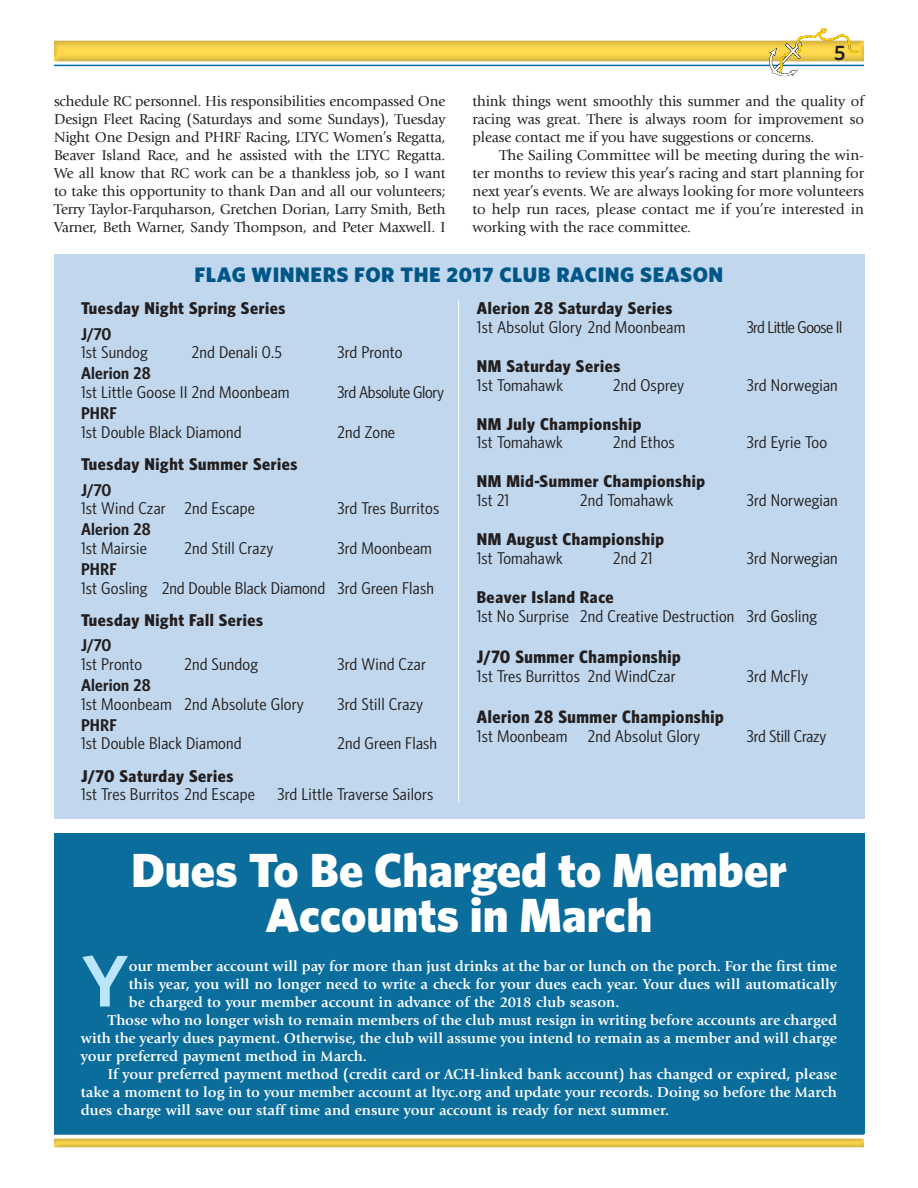
<style>
.page{position:relative;width:918px;height:1188px;background:#fff}
.page>*{position:absolute;margin:0;border:0;box-sizing:border-box;transform-origin:0 0}
.t1{font:600 73.35px "Whitney";color:#bae5fa}
.t2{font:900 48px/45px "Whitney";color:#fff;text-align:center}
.t3{font:900 21px "Whitney";letter-spacing:.025em;color:#005787}
.t4{font:600 21px "Whitney";color:#231f20}
.t5{font:700 18px "Whitney Condensed";letter-spacing:.03em;color:#231f20;scale:1.05 1}
.t6{font:17.1px "Whitney Condensed";letter-spacing:.01em;color:#231f20;scale:1.11 1}
.t7{font:700 17.1px "Whitney Condensed";letter-spacing:.03em;color:#231f20;scale:1.11 1}
.t8{font:600 17.1px "Whitney Condensed";letter-spacing:.01em;color:#231f20;scale:1.11 1}
.t9{font:17.1px "Whitney Condensed";letter-spacing:-.02em;color:#231f20;scale:1.11 1}
.t10{font:17.1px "Whitney Condensed";letter-spacing:-.03em;color:#231f20;scale:1.09 1}
.t11{font:17.1px "Whitney Condensed";letter-spacing:-.01em;color:#231f20;scale:1.09 1}
.t12{font:15px/18px "Giovanni";letter-spacing:-.01em;color:#231f20;text-align:justify}
.t13{font:700 15px "Giovanni";color:#fff}
</style>
<div class="page">
<div style="left:52px;top:39px;width:814px;height:24px;background:#231f20;opacity:.2"></div>
<hr style="left:54px;top:65px;width:810px;height:1px;background:#006fa8">
<svg style="left:769px;top:28px;width:54px;height:48px"></svg>
<hr style="left:54px;top:1133px;width:810px;height:2px;background:#006fa8">
<div style="left:52px;top:1136px;width:814px;height:12px;background:#231f20;opacity:.2"></div>
<div style="left:54px;top:833px;width:810px;height:300px;background:#0b6d9b"></div>
<div style="left:54px;top:254px;width:810px;height:564px;background:#c0d7ed"></div>
<hr style="left:458px;top:300px;width:1px;height:502px;background:#fff">
<h3 class="t4" style="left:834px;top:38px;width:13px">5</h3>
<p class="t12" style="left:54px;top:92px;width:393px">schedule RC personnel. His responsibilities encompassed One Design Fleet Racing (Saturdays and some Sundays), Tuesday Night One Design and PHRF Racing, LTYC Women’s Regatta, Beaver Island Race, and he assisted with the LTYC Regatta.<br>We all know that RC work can be a thankless job, so I want to take this opportunity to thank Dan and all our volunteers; Terry Taylor-Farquharson, Gretchen Dorian, Larry Smith, Beth Varner, Beth Warner, Sandy Thompson, and Peter Maxwell. I</p>
<p class="t12" style="left:473px;top:92px;width:393px">think things went smoothly this summer and the quality of racing was great. There is always room for improvement so please contact me if you have suggestions or concerns.</p>
<p class="t12" style="left:473px;top:146px;width:393px;text-indent:27px">The Sailing Committee will be meeting during the win&shy;ter months to review this year’s racing and start planning for next year’s events. We are always looking for more volunteers to help run races, please contact me if you’re interested in working with the race committee.</p>
<h3 class="t3" style="left:195px;top:261px;width:530px">FLAG WINNERS FOR THE 2017 CLUB RACING SEASON</h3>
<p class="t7" style="left:81px;top:297px;width:186px">Tuesday Night Spring Series</p>
<p class="t8" style="left:81px;top:323px;width:29px">J/70</p>
<p class="t6" style="left:81px;top:342px;width:62px">1st Sundog</p>
<p class="t6" style="left:192px;top:342px;width:82px">2nd Denali 0.5</p>
<p class="t6" style="left:337px;top:342px;width:60px">3rd Pronto</p>
<p class="t8" style="left:81px;top:363px;width:64px">Alerion 28</p>
<p class="t6" style="left:81px;top:382px;width:189px">1st Little Goose II 2nd Moonbeam</p>
<p class="t9" style="left:337px;top:382px;width:97px">3rd Absolute Glory</p>
<p class="t8" style="left:81px;top:402px;width:34px">PHRF</p>
<p class="t6" style="left:81px;top:422px;width:146px">1st Double Black Diamond</p>
<p class="t6" style="left:337px;top:422px;width:53px">2nd Zone</p>
<p class="t7" style="left:81px;top:453px;width:196px">Tuesday Night Summer Series</p>
<p class="t8" style="left:81px;top:479px;width:29px">J/70</p>
<p class="t6" style="left:81px;top:498px;width:158px">1st Wind Czar 2nd Escape</p>
<p class="t6" style="left:337px;top:498px;width:93px">3rd Tres Burritos</p>
<p class="t8" style="left:81px;top:519px;width:64px">Alerion 28</p>
<p class="t6" style="left:81px;top:538px;width:61px">1st Mairsie</p>
<p class="t6" style="left:184px;top:538px;width:82px">2nd Still Crazy</p>
<p class="t6" style="left:337px;top:538px;width:87px">3rd Moonbeam</p>
<p class="t8" style="left:81px;top:558px;width:34px">PHRF</p>
<p class="t6" style="left:81px;top:577px;width:319px">1st Gosling 2nd Double Black Diamond 3rd Green Flash</p>
<p class="t7" style="left:81px;top:609px;width:166px">Tuesday Night Fall Series</p>
<p class="t8" style="left:81px;top:635px;width:29px">J/70</p>
<p class="t6" style="left:81px;top:654px;width:57px">1st Pronto</p>
<p class="t6" style="left:185px;top:654px;width:68px">2nd Sundog</p>
<p class="t6" style="left:338px;top:654px;width:81px">3rd Wind Czar</p>
<p class="t8" style="left:81px;top:674px;width:64px">Alerion 28</p>
<p class="t6" style="left:81px;top:694px;width:202px">1st Moonbeam 2nd Absolute Glory</p>
<p class="t6" style="left:338px;top:694px;width:79px">3rd Still Crazy</p>
<p class="t8" style="left:81px;top:714px;width:34px">PHRF</p>
<p class="t6" style="left:81px;top:733px;width:146px">1st Double Black Diamond</p>
<p class="t6" style="left:338px;top:733px;width:91px">2nd Green Flash</p>
<p class="t7" style="left:81px;top:765px;width:139px">J/70 Saturday Series</p>
<p class="t6" style="left:81px;top:784px;width:158px">1st Tres Burritos 2nd Escape</p>
<p class="t6" style="left:278px;top:784px;width:142px">3rd Little Traverse Sailors</p>
<p class="t7" style="left:477px;top:297px;width:178px">Alerion 28 Saturday Series</p>
<p class="t6" style="left:477px;top:317px;width:189px">1st Absolut Glory 2nd Moonbeam</p>
<p class="t10" style="left:747px;top:317px;width:90px">3rd Little Goose II</p>
<p class="t7" style="left:477px;top:355px;width:131px">NM Saturday Series</p>
<p class="t6" style="left:477px;top:375px;width:79px">1st Tomahawk</p>
<p class="t6" style="left:613px;top:375px;width:65px">2nd Osprey</p>
<p class="t6" style="left:747px;top:375px;width:83px">3rd Norwegian</p>
<p class="t7" style="left:477px;top:413px;width:150px">NM July Championship</p>
<p class="t6" style="left:477px;top:432px;width:79px">1st Tomahawk</p>
<p class="t6" style="left:613px;top:432px;width:57px">2nd Ethos</p>
<p class="t6" style="left:747px;top:432px;width:74px">3rd Eyrie Too</p>
<p class="t7" style="left:477px;top:471px;width:207px">NM Mid-Summer Championship</p>
<p class="t6" style="left:477px;top:490px;width:31px">1st 21</p>
<p class="t6" style="left:580px;top:490px;width:85px">2nd Tomahawk</p>
<p class="t6" style="left:747px;top:490px;width:83px">3rd Norwegian</p>
<p class="t7" style="left:477px;top:528px;width:170px">NM August Championship</p>
<p class="t6" style="left:477px;top:548px;width:79px">1st Tomahawk</p>
<p class="t6" style="left:613px;top:548px;width:37px">2nd 21</p>
<p class="t6" style="left:747px;top:548px;width:83px">3rd Norwegian</p>
<p class="t7" style="left:477px;top:586px;width:125px">Beaver Island Race</p>
<p class="t6" style="left:477px;top:606px;width:308px">1st No Surprise 2nd Creative Destruction 3rd Gosling</p>
<p class="t5" style="left:477px;top:645px;width:196px">J/70 Summer Championship</p>
<p class="t6" style="left:477px;top:666px;width:181px">1st Tres Burrittos 2nd WindCzar</p>
<p class="t6" style="left:747px;top:666px;width:57px">3rd McFly</p>
<p class="t5" style="left:477px;top:705px;width:237px">Alerion 28 Summer Championship</p>
<p class="t6" style="left:477px;top:726px;width:203px">1st Moonbeam 2nd Absolut Glory</p>
<p class="t11" style="left:747px;top:726px;width:75px">3rd Still Crazy</p>
<h2 class="t2" style="left:131px;top:847px;width:657px">Dues To Be Charged to Member<br>Accounts in March</h2>
<h1 class="t1" style="left:81px;top:932px;width:49px">Y</h1>
<p class="t13" style="left:129px;top:957px;width:710px">our member account will pay for more than just drinks at the bar or lunch on the porch. For the first time</p>
<p class="t13" style="left:129px;top:975px;width:710px">this year, you will no longer need to write a check for your dues each year. Your dues will automatically</p>
<p class="t13" style="left:129px;top:993px;width:492px">be charged to your member account in advance of the 2018 club season.</p>
<p class="t13" style="left:108px;top:1011px;width:730px">Those who no longer wish to remain members of the club must resign in writing before accounts are charged</p>
<p class="t13" style="left:81px;top:1029px;width:758px">with the yearly dues payment. Otherwise, the club will assume you intend to remain as a member and will charge</p>
<p class="t13" style="left:81px;top:1047px;width:288px">your preferred payment method in March.</p>
<p class="t13" style="left:108px;top:1065px;width:731px">If your preferred payment method (credit card or ACH-linked bank account) has changed or expired, please</p>
<p class="t13" style="left:81px;top:1083px;width:758px">take a moment to log in to your member account at ltyc.org and update your records. Doing so before the March</p>
<p class="t13" style="left:81px;top:1101px;width:590px">dues charge will save our staff time and ensure your account is ready for next summer.</p>
</div>
